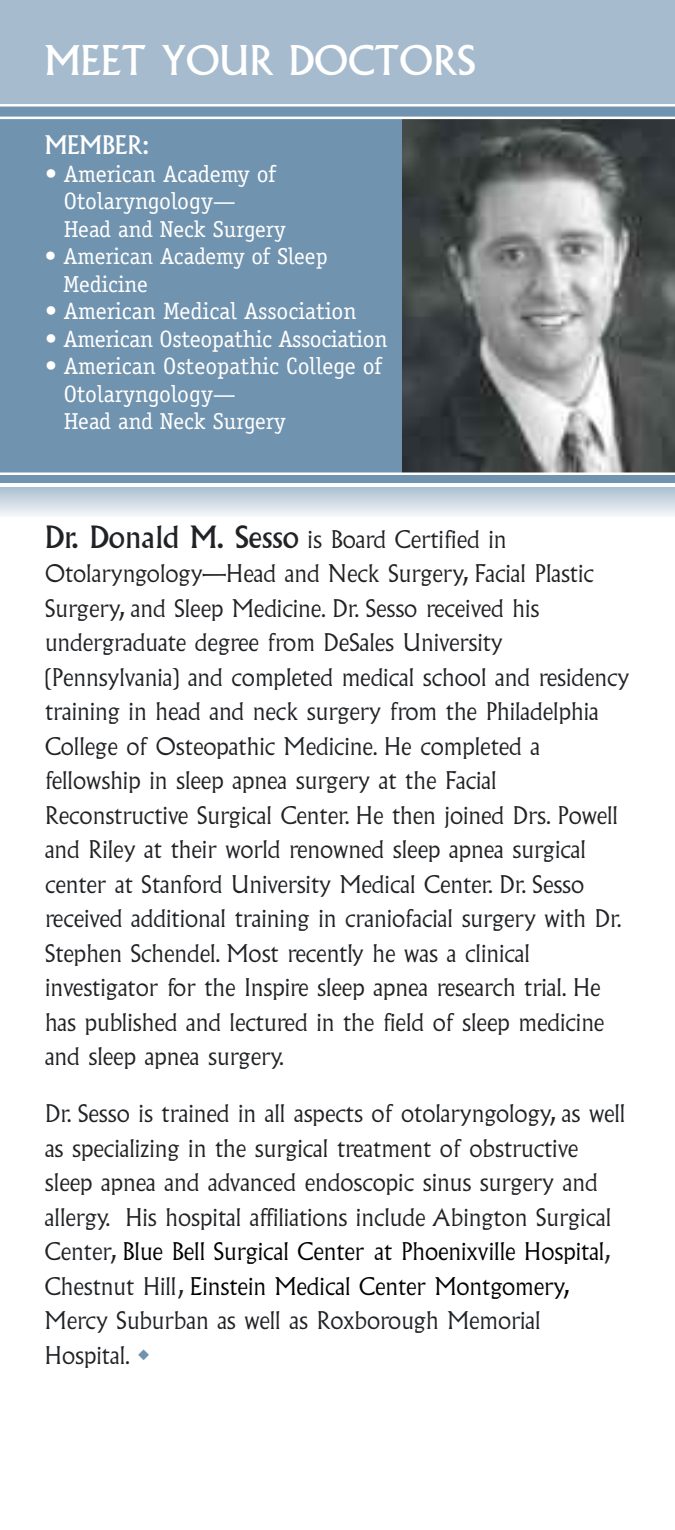
<style>
.page{position:relative;width:675px;height:1530px;background:#fff}
.page>*{position:absolute;margin:0;border:0;box-sizing:border-box;transform-origin:0 0}
.t1{font:40px "Albertus";color:#fff}
.t2{font:25px "Albertus";color:#fff}
.t3{font:300 23.75px/34.5px "Albertus";color:#202225}
.t4{font:23.75px/27.5px "Officina Serif";color:#fff}
.t5{font:23px/27.5px "Officina Serif";color:#fff}
.s1{font-size:23px}
.s2{font-weight:400;font-size:30px}
.s3{color:#000}
</style>
<div class="page">
<div style="left:0;top:0;width:675px;height:148px;background:#a6bbcd"></div>
<div style="left:0;top:106px;width:675px;height:376px;background:#7093af"></div>
<img style="left:402px;top:119px;width:273px;height:353px">
<svg style="left:0;top:488px;width:675px;height:28px;background:#d0dbe4"></svg>
<hr style="left:0;top:104px;width:675px;height:3px;background:#fff">
<hr style="left:0;top:117px;width:675px;height:2px;background:#fff">
<hr style="left:0;top:472px;width:675px;height:3px;background:#fff">
<h1 class="t1" style="left:45px;top:45px;width:432px">MEET YOUR DOCTORS</h1>
<p class="t2" style="left:45px;top:136px;width:105px">MEMBER:</p>
<p class="t4" style="left:64px;top:160px;width:214px;text-indent:-19px">• American Academy of<br>Otolaryngology<span class="s1">—</span></p>
<p class="t5" style="left:64px;top:215px;width:223px">Head and Neck Surgery</p>
<p class="t5" style="left:63px;top:243px;width:266px;text-indent:-18px">• American Academy of Sleep<br>Medicine</p>
<p class="t4" style="left:45px;top:297px;width:313px">• American Medical Association</p>
<p class="t4" style="left:45px;top:325px;width:344px">• American Osteopathic Association</p>
<p class="t4" style="left:64px;top:352px;width:320px;text-indent:-19px">• American Osteopathic College of<br>Otolaryngology<span class="s1">—</span></p>
<p class="t5" style="left:64px;top:408px;width:223px">Head and Neck Surgery</p>
<p class="t3" style="left:45px;top:524px;width:586px"><span class="s2">Dr. Donald M. Sesso</span> is Board Certified in Otolaryngology—Head and Neck Surgery, Facial Plastic Surgery, and Sleep Medicine. Dr. Sesso received his undergraduate degree from DeSales University (Pennsylvania) and completed medical school and residency training in head and neck surgery from the Philadelphia College of Osteopathic Medicine. He completed a fellowship in sleep apnea surgery at the Facial Reconstructive Surgical Center. He then joined Drs. Powell and Riley at their world renowned sleep apnea surgical center at Stanford University Medical Center. Dr. Sesso received additional training in craniofacial surgery with Dr.<br>Stephen Schendel. Most recently he was a clinical investigator for the Inspire sleep apnea research trial. He has published and lectured in the field of sleep medicine and sleep apnea surgery.</p>
<p class="t3" style="left:45px;top:1098px;width:582px">Dr. Sesso is trained in all aspects of otolaryngology, as well as specializing in the surgical treatment of obstructive sleep apnea and advanced endoscopic sinus surgery and allergy. His hospital affiliations include Abington Surgical Center, <span class="s3">Blue Bell Surgical Center at Phoenixville Hospital</span>, Chestnut Hill, <span class="s3">Einstein Medical Center Montgomery, </span>Mercy Suburban as well as Roxborough Memorial Hospital. <sup>◆</sup></p>
</div>
